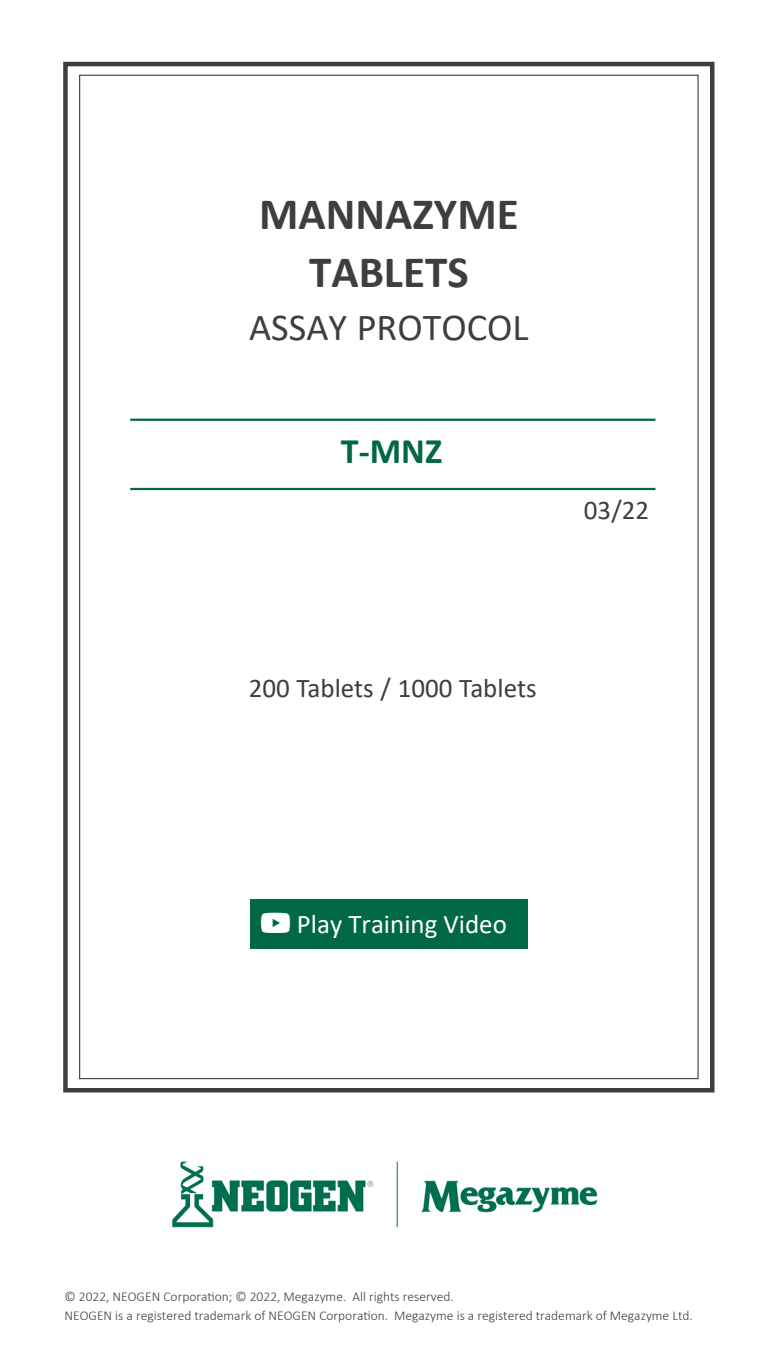
<style>
.page{position:relative;width:779px;height:1353px;background:#fff}
.page>*{position:absolute;margin:0;border:0;box-sizing:border-box;transform-origin:0 0}
.t1{font:700 45px "Calibri";color:#3e3e3f}
.t2{font:38.25px "Calibri";color:#3e3e3f}
.Front_Page_Header{font:700 36px "Calibri";color:#006747}
.t3{font:27px "Calibri";color:#3e3e3f}
.Play_Training_Video{font:27px "Calibri";color:#fff}
.t4{font:300 13.5px "Calibri";color:#3e3e3f}
</style>
<div class="page">
<div style="left:63px;top:62px;width:651px;height:1030px;border:4px solid #3e3e3f"></div>
<div style="left:250px;top:899px;width:277px;height:49px;background:#006747"></div>
<hr style="left:130px;top:488px;width:525px;height:2px;background:#006747">
<hr style="left:130px;top:418px;width:525px;height:3px;background:#006747">
<img style="left:172px;top:1161px;width:426px;height:67px">
<p class="t1" style="left:259px;top:182px;width:261px">MANNAZYME</p>
<p class="t1" style="left:309px;top:240px;width:161px">TABLETS</p>
<p class="t2" style="left:249px;top:301px;width:281px">ASSAY PROTOCOL</p>
<p class="Front_Page_Header" style="left:341px;top:425px;width:103px">T-MNZ</p>
<p class="t3" style="left:583px;top:491px;width:67px">03/22</p>
<p class="t3" style="left:248px;top:668px;width:289px">200 Tablets / 1000 Tablets</p>
<p class="Play_Training_Video" style="left:297px;top:904px;width:211px">Play Training Video</p>
<p class="t4" style="left:64px;top:1287px;width:390px">© 2022, NEOGEN Corporation; © 2022, Megazyme. All rights reserved.</p>
<p class="t4" style="left:64px;top:1306px;width:629px">NEOGEN is a registered trademark of NEOGEN Corporation. Megazyme is a registered trademark of Megazyme Ltd.</p>
</div>
